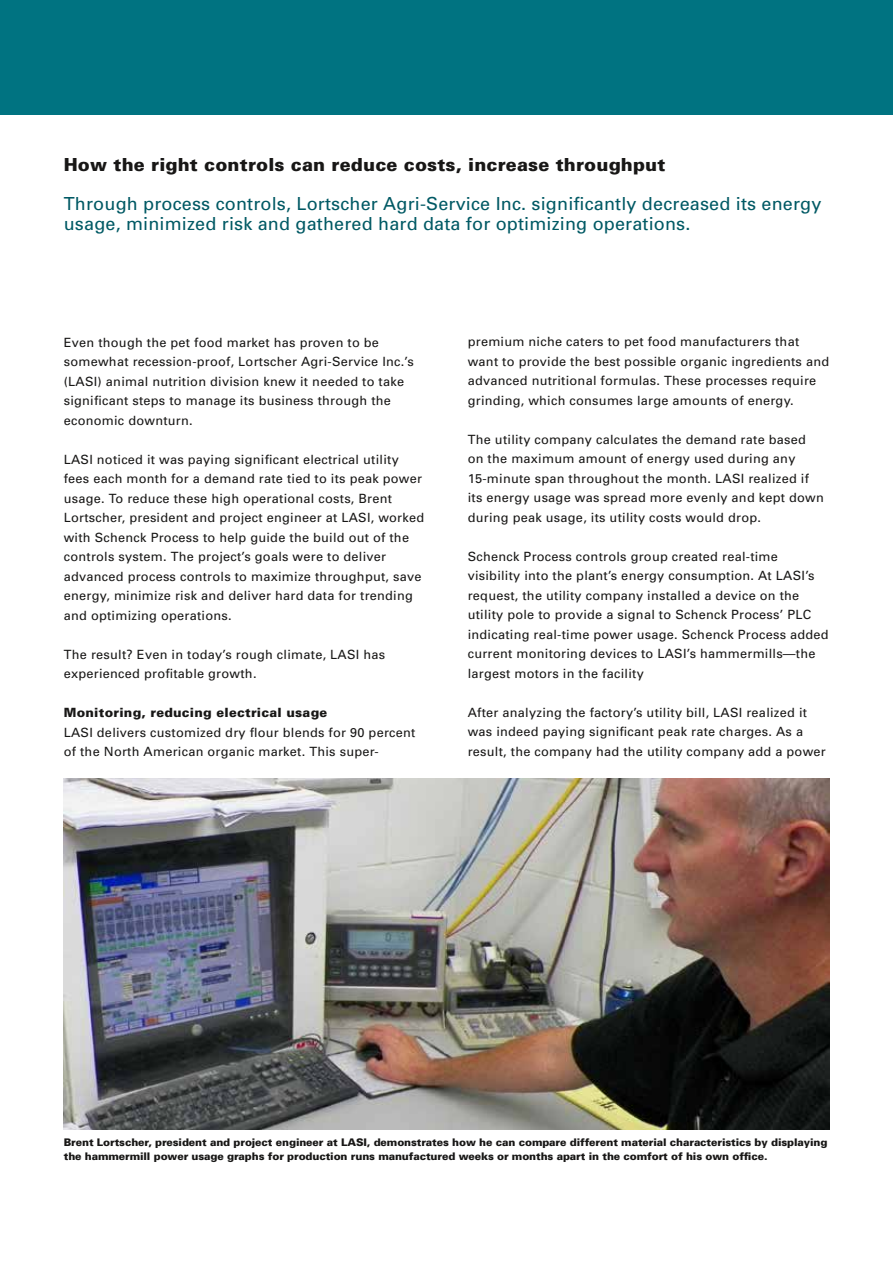
<style>
.page{position:relative;width:893px;height:1263px;background:#fff}
.page>*{position:absolute;margin:0;border:0;box-sizing:border-box;transform-origin:0 0}
.t1{font:18px/19.5px "Univers";letter-spacing:.01em;color:#005964}
.t2{font:900 18px "Univers";letter-spacing:.01em;color:#181716}
.t3{font:12.75px/19.5px "Univers";letter-spacing:.02em;color:#181716}
.t4{font:900 12.75px "Univers";letter-spacing:.02em;color:#181716}
.t5{font:900 10.5px/13.5px "Univers";letter-spacing:-.01em;color:#181716}
</style>
<div class="page">
<div style="left:0;top:0;width:893px;height:115px;background:#007381"></div>
<img style="left:64px;top:779px;width:765px;height:351px">
<h1 class="t2" style="left:64px;top:153px;width:603px">How the right controls can reduce costs, increase throughput</h1>
<h1 class="t1" style="left:64px;top:194px;width:759px">Through process controls, Lortscher Agri-Service Inc. significantly decreased its energy usage, minimized risk and gathered hard data for optimizing operations.</h1>
<p class="t3" style="left:64px;top:332px;width:352px">Even though the pet food market has proven to be somewhat recession-proof, Lortscher Agri-Service Inc.’s (LASI) animal nutrition division knew it needed to take significant steps to manage its business through the economic downturn.</p>
<p class="t3" style="left:64px;top:449px;width:362px">LASI noticed it was paying significant electrical utility fees each month for a demand rate tied to its peak power usage. To reduce these high operational costs, Brent Lortscher, president and project engineer at LASI, worked with Schenck Process to help guide the build out of the controls system. The project’s goals were to deliver advanced process controls to maximize throughput, save energy, minimize risk and deliver hard data for trending and optimizing operations.</p>
<p class="t3" style="left:64px;top:644px;width:323px">The result? Even in today’s rough climate, LASI has experienced profitable growth.</p>
<p class="t4" style="left:64px;top:704px;width:265px">Monitoring, reducing electrical usage</p>
<p class="t3" style="left:64px;top:722px;width:353px">LASI delivers customized dry flour blends for 90 percent of the North American organic market. This super-</p>
<p class="t3" style="left:468px;top:332px;width:363px">premium niche caters to pet food manufacturers that want to provide the best possible organic ingredients and advanced nutritional formulas. These processes require grinding, which consumes large amounts of energy.</p>
<p class="t3" style="left:468px;top:430px;width:358px">The utility company calculates the demand rate based on the maximum amount of energy used during any 15-minute span throughout the month. LASI realized if its energy usage was spread more evenly and kept down during peak usage, its utility costs would drop.</p>
<p class="t3" style="left:468px;top:547px;width:362px">Schenck Process controls group created real-time visibility into the plant’s energy consumption. At LASI’s request, the utility company installed a device on the utility pole to provide a signal to Schenck Process’ PLC indicating real-time power usage. Schenck Process added current monitoring devices to LASI’s hammermills—the largest motors in the facility</p>
<p class="t3" style="left:468px;top:703px;width:360px">After analyzing the factory’s utility bill, LASI realized it was indeed paying significant peak rate charges. As a result, the company had the utility company add a power</p>
<p class="t5" style="left:64px;top:1135px;width:765px">Brent Lortscher, president and project engineer at LASI, demonstrates how he can compare different material characteristics by displaying the hammermill power usage graphs for production runs manufactured weeks or months apart in the comfort of his own office.</p>
</div>
